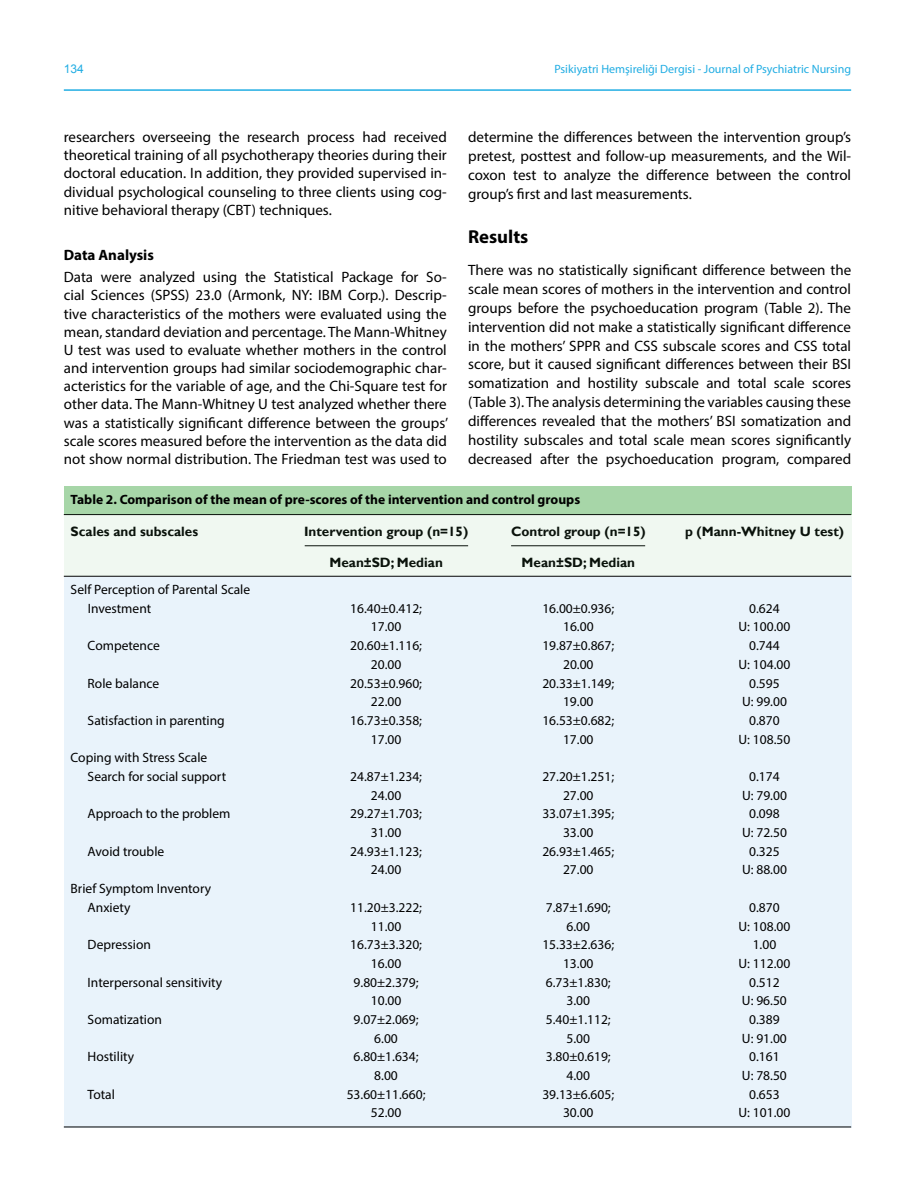
<style>
.page{position:relative;width:915px;height:1191px;background:#fff}
.page>*{position:absolute;margin:0;border:0;box-sizing:border-box;transform-origin:0 0}
.t1{font:700 18.75px "Myriad Pro";color:#000}
.t2{font:15px/18.1px "Myriad Pro";color:#000;text-align:justify}
.t3{font:700 15px "Myriad Pro";color:#000}
.t4{font:13.5px/18.8px "Myriad Pro";color:#000}
.t5{font:700 13.5px "Gill Sans";color:#000}
.t6{font:700 13.5px "Myriad Pro";color:#000}
.t7{font:12px "Myriad Pro";color:#21ade3}
.t8{font:12px "Arial";color:#21ade3}
</style>
<div class="page">
<hr style="left:64px;top:89px;width:786px;height:2px;background:#21ade3">
<div style="left:64px;top:486px;width:786px;height:28px;background:#a7d6a8"></div>
<div style="left:64px;top:576px;width:786px;height:551px;background:#e9f3fb"></div>
<hr style="left:64px;top:576px;width:786px;height:1px;background:#000">
<hr style="left:64px;top:1126px;width:786px;height:1px;background:#000">
<div style="left:64px;top:514px;width:786px;height:62px;background:#f0f8f1"></div>
<p class="t8" style="left:64px;top:60px;width:22px">134</p>
<p class="t7" style="left:554px;top:61px;width:298px">Psikiyatri Hemşireliği Dergisi - Journal of Psychiatric Nursing</p>
<p class="t2" style="left:468px;top:127px;width:384px;line-height:18.9px">determine the differences between the intervention group’s pretest, posttest and follow-up measurements, and the Wil&shy;coxon test to analyze the difference between the control group’s first and last measurements.</p>
<p class="t1" style="left:468px;top:225px;width:62px">Results</p>
<p class="t2" style="left:468px;top:260px;width:384px;line-height:18.9px">There was no statistically significant difference between the scale mean scores of mothers in the intervention and control groups before the psychoeducation program (Table 2). The intervention did not make a statistically significant difference in the mothers’ SPPR and CSS subscale scores and CSS total score, but it caused significant differences between their BSI somatization and hostility subscale and total scale scores (Table 3). The analysis determining the variables causing these differences revealed that the mothers’ BSI somatization and hostility subscales and total scale mean scores significantly decreased after the psychoeducation program, compared</p>
<p class="t6" style="left:71px;top:491px;width:511px">Table 2. Comparison of the mean of pre-scores of the intervention and control groups</p>
<p class="t5" style="left:71px;top:523px;width:129px">Scales and subscales</p>
<p class="t5" style="left:304px;top:523px;width:166px">Intervention group (n=15)</p>
<p class="t5" style="left:511px;top:523px;width:136px">Control group (n=15)</p>
<p class="t5" style="left:684px;top:523px;width:160px">p (Mann-Whitney U test)</p>
<p class="t5" style="left:329px;top:554px;width:115px">Mean±SD; Median</p>
<p class="t5" style="left:521px;top:554px;width:115px">Mean±SD; Median</p>
<p class="t4" style="left:88px;top:580px;width:164px;text-indent:-17px">Self Perception of Parental Scale<br>Investment</p>
<p class="t2" style="left:64px;top:128px;width:384px">researchers overseeing the research process had received theoretical training of all psychotherapy theories during their doctoral education. In addition, they provided supervised in&shy;dividual psychological counseling to three clients using cog&shy;nitive behavioral therapy (CBT) techniques.</p>
<p class="t3" style="left:64px;top:245px;width:92px">Data Analysis</p>
<p class="t2" style="left:64px;top:268px;width:385px">Data were analyzed using the Statistical Package for So&shy;cial Sciences (SPSS) 23.0 (Armonk, NY: IBM Corp.). Descrip&shy;tive characteristics of the mothers were evaluated using the mean, standard deviation and percentage. The Mann-Whitney U test was used to evaluate whether mothers in the control and intervention groups had similar sociodemographic char&shy;acteristics for the variable of age, and the Chi-Square test for other data. The Mann-Whitney U test analyzed whether there was a statistically significant difference between the groups’ scale scores measured before the intervention as the data did not show normal distribution. The Friedman test was used to</p>
<p class="t4" style="left:350px;top:598px;width:73px">16.40±0.412;</p>
<p class="t4" style="left:542px;top:598px;width:73px">16.00±0.936;</p>
<p class="t4" style="left:749px;top:598px;width:32px">0.624</p>
<p class="t4" style="left:371px;top:617px;width:32px">17.00</p>
<p class="t4" style="left:563px;top:617px;width:32px">16.00</p>
<p class="t4" style="left:738px;top:617px;width:53px">U: 100.00</p>
<p class="t4" style="left:88px;top:636px;width:74px">Competence</p>
<p class="t4" style="left:350px;top:636px;width:73px">20.60±1.116;</p>
<p class="t4" style="left:542px;top:636px;width:73px">19.87±0.867;</p>
<p class="t4" style="left:749px;top:636px;width:32px">0.744</p>
<p class="t4" style="left:371px;top:655px;width:32px">20.00</p>
<p class="t4" style="left:563px;top:655px;width:32px">20.00</p>
<p class="t4" style="left:738px;top:655px;width:53px">U: 104.00</p>
<p class="t4" style="left:88px;top:673px;width:73px">Role balance</p>
<p class="t4" style="left:350px;top:673px;width:73px">20.53±0.960;</p>
<p class="t4" style="left:542px;top:673px;width:73px">20.33±1.149;</p>
<p class="t4" style="left:749px;top:673px;width:32px">0.595</p>
<p class="t4" style="left:371px;top:692px;width:32px">22.00</p>
<p class="t4" style="left:563px;top:692px;width:32px">19.00</p>
<p class="t4" style="left:741px;top:692px;width:46px">U: 99.00</p>
<p class="t4" style="left:88px;top:711px;width:139px">Satisfaction in parenting</p>
<p class="t4" style="left:350px;top:711px;width:73px">16.73±0.358;</p>
<p class="t4" style="left:542px;top:711px;width:73px">16.53±0.682;</p>
<p class="t4" style="left:749px;top:711px;width:32px">0.870</p>
<p class="t4" style="left:371px;top:729px;width:32px">17.00</p>
<p class="t4" style="left:563px;top:729px;width:32px">17.00</p>
<p class="t4" style="left:738px;top:729px;width:53px">U: 108.50</p>
<p class="t4" style="left:88px;top:748px;width:140px;text-indent:-17px">Coping with Stress Scale<br>Search for social support</p>
<p class="t4" style="left:350px;top:767px;width:73px">24.87±1.234;</p>
<p class="t4" style="left:542px;top:767px;width:73px">27.20±1.251;</p>
<p class="t4" style="left:749px;top:767px;width:32px">0.174</p>
<p class="t4" style="left:371px;top:785px;width:32px">24.00</p>
<p class="t4" style="left:563px;top:785px;width:32px">27.00</p>
<p class="t4" style="left:741px;top:785px;width:46px">U: 79.00</p>
<p class="t4" style="left:88px;top:804px;width:144px">Approach to the problem</p>
<p class="t4" style="left:350px;top:804px;width:73px">29.27±1.703;</p>
<p class="t4" style="left:542px;top:804px;width:73px">33.07±1.395;</p>
<p class="t4" style="left:749px;top:804px;width:32px">0.098</p>
<p class="t4" style="left:371px;top:823px;width:32px">31.00</p>
<p class="t4" style="left:563px;top:823px;width:32px">33.00</p>
<p class="t4" style="left:741px;top:823px;width:46px">U: 72.50</p>
<p class="t4" style="left:88px;top:841px;width:78px">Avoid trouble</p>
<p class="t4" style="left:350px;top:841px;width:73px">24.93±1.123;</p>
<p class="t4" style="left:542px;top:841px;width:73px">26.93±1.465;</p>
<p class="t4" style="left:749px;top:841px;width:32px">0.325</p>
<p class="t4" style="left:371px;top:860px;width:32px">24.00</p>
<p class="t4" style="left:563px;top:860px;width:32px">27.00</p>
<p class="t4" style="left:741px;top:860px;width:46px">U: 88.00</p>
<p class="t4" style="left:88px;top:879px;width:125px;text-indent:-17px">Brief Symptom Inventory<br>Anxiety</p>
<p class="t4" style="left:350px;top:897px;width:73px">11.20±3.222;</p>
<p class="t4" style="left:545px;top:897px;width:66px">7.87±1.690;</p>
<p class="t4" style="left:749px;top:897px;width:32px">0.870</p>
<p class="t4" style="left:371px;top:916px;width:32px">11.00</p>
<p class="t4" style="left:566px;top:916px;width:25px">6.00</p>
<p class="t4" style="left:738px;top:916px;width:53px">U: 108.00</p>
<p class="t4" style="left:88px;top:935px;width:65px">Depression</p>
<p class="t4" style="left:350px;top:935px;width:73px">16.73±3.320;</p>
<p class="t4" style="left:542px;top:935px;width:73px">15.33±2.636;</p>
<p class="t4" style="left:752px;top:935px;width:25px">1.00</p>
<p class="t4" style="left:371px;top:953px;width:32px">16.00</p>
<p class="t4" style="left:563px;top:953px;width:32px">13.00</p>
<p class="t4" style="left:738px;top:953px;width:53px">U: 112.00</p>
<p class="t4" style="left:88px;top:972px;width:136px">Interpersonal sensitivity</p>
<p class="t4" style="left:353px;top:972px;width:66px">9.80±2.379;</p>
<p class="t4" style="left:545px;top:972px;width:66px">6.73±1.830;</p>
<p class="t4" style="left:749px;top:972px;width:32px">0.512</p>
<p class="t4" style="left:371px;top:991px;width:32px">10.00</p>
<p class="t4" style="left:566px;top:991px;width:25px">3.00</p>
<p class="t4" style="left:741px;top:991px;width:46px">U: 96.50</p>
<p class="t4" style="left:88px;top:1010px;width:76px">Somatization</p>
<p class="t4" style="left:353px;top:1010px;width:66px">9.07±2.069;</p>
<p class="t4" style="left:545px;top:1010px;width:66px">5.40±1.112;</p>
<p class="t4" style="left:749px;top:1010px;width:32px">0.389</p>
<p class="t4" style="left:374px;top:1028px;width:25px">6.00</p>
<p class="t4" style="left:566px;top:1028px;width:25px">5.00</p>
<p class="t4" style="left:741px;top:1028px;width:46px">U: 91.00</p>
<p class="t4" style="left:88px;top:1047px;width:48px">Hostility</p>
<p class="t4" style="left:353px;top:1047px;width:66px">6.80±1.634;</p>
<p class="t4" style="left:545px;top:1047px;width:66px">3.80±0.619;</p>
<p class="t4" style="left:749px;top:1047px;width:32px">0.161</p>
<p class="t4" style="left:374px;top:1066px;width:25px">8.00</p>
<p class="t4" style="left:566px;top:1066px;width:25px">4.00</p>
<p class="t4" style="left:741px;top:1066px;width:46px">U: 78.50</p>
<p class="t4" style="left:88px;top:1084px;width:29px">Total</p>
<p class="t4" style="left:346px;top:1084px;width:80px">53.60±11.660;</p>
<p class="t4" style="left:542px;top:1084px;width:73px">39.13±6.605;</p>
<p class="t4" style="left:749px;top:1084px;width:32px">0.653</p>
<p class="t4" style="left:371px;top:1103px;width:32px">52.00</p>
<p class="t4" style="left:563px;top:1103px;width:32px">30.00</p>
<p class="t4" style="left:738px;top:1103px;width:53px">U: 101.00</p>
</div>
